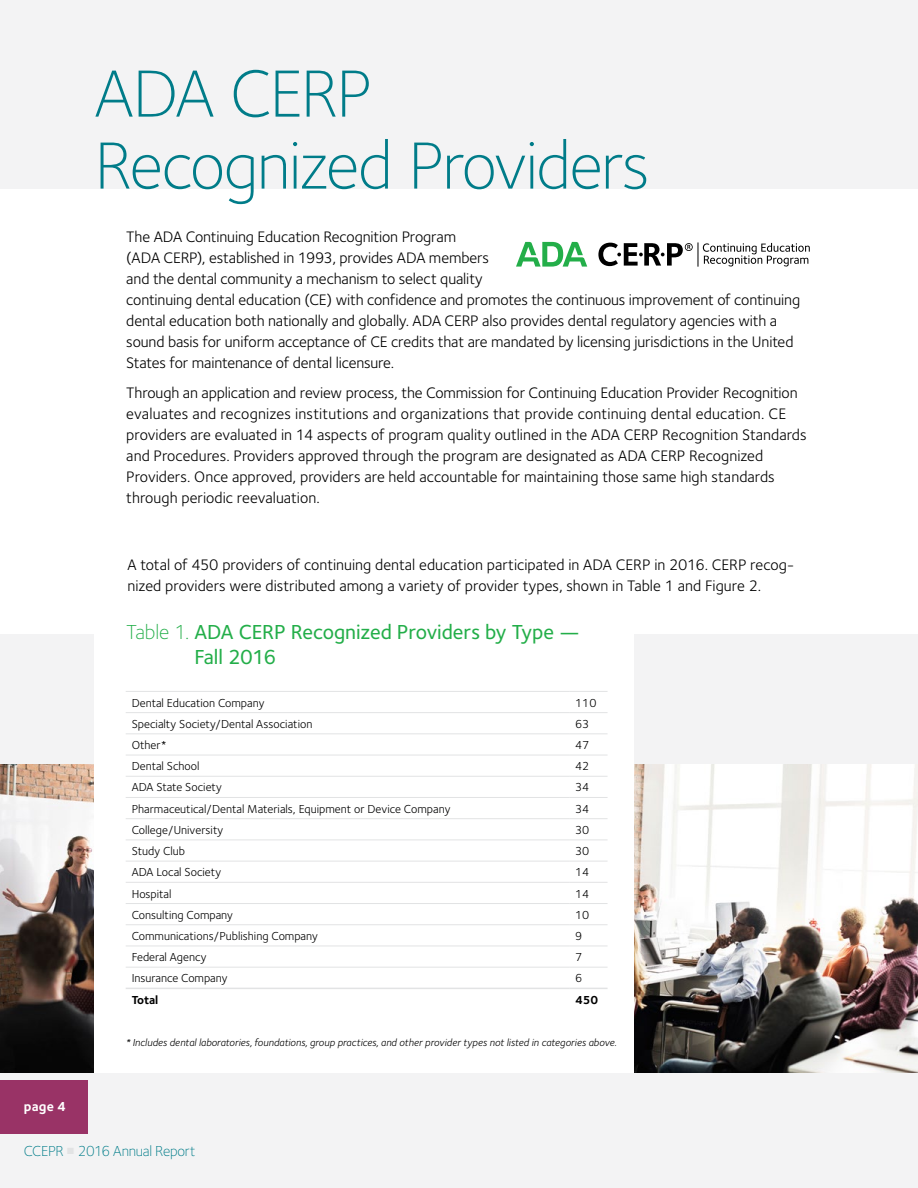
<style>
.page{position:relative;width:918px;height:1188px;background:#fff}
.page>*{position:absolute;margin:0;border:0;box-sizing:border-box;transform-origin:0 0}
.t1{font:300 69px/72px "Foundry Sterling";letter-spacing:-.03em;color:#007c89}
.t2{font:500 21px/25.2px "Foundry Sterling";letter-spacing:-.005em;color:#23ae49}
.t3{font:15.75px/21px "Foundry Sterling";letter-spacing:-.005em;color:#000}
.t4{font:300 15px "Foundry Sterling";letter-spacing:-.02em;color:#007c89}
.t5{font:700 13.5px "Foundry Sterling";color:#fff}
.t6{font:12px "Foundry Sterling";color:#000}
.t7{font:700 12px "Foundry Sterling";color:#000}
.t8{font:italic 10.5px "Foundry Sterling";color:#000}
.s1{font-weight:300}
.s2{color:#e2e3e4}
</style>
<div class="page">
<div style="left:0;top:635px;width:918px;height:553px;background:#f3f3f4"></div>
<img style="left:634px;top:764px;width:284px;height:308px">
<img style="left:0;top:764px;width:94px;height:308px">
<div style="left:94px;top:628px;width:540px;height:444px;background:#fff"></div>
<div style="left:0;top:0;width:918px;height:189px;background:#f3f3f4"></div>
<div style="left:0;top:1080px;width:87px;height:54px;background:#936"></div>
<hr style="left:126px;top:691px;width:443px;height:1px;background:#e2e3e4">
<hr style="left:126px;top:712px;width:443px;height:1px;background:#e2e3e4">
<hr style="left:126px;top:733px;width:443px;height:1px;background:#e2e3e4">
<hr style="left:126px;top:755px;width:443px;height:1px;background:#e2e3e4">
<hr style="left:126px;top:776px;width:443px;height:1px;background:#e2e3e4">
<hr style="left:126px;top:797px;width:443px;height:1px;background:#e2e3e4">
<hr style="left:126px;top:818px;width:443px;height:1px;background:#e2e3e4">
<hr style="left:126px;top:840px;width:443px;height:1px;background:#e2e3e4">
<hr style="left:126px;top:861px;width:443px;height:1px;background:#e2e3e4">
<hr style="left:126px;top:882px;width:443px;height:1px;background:#e2e3e4">
<hr style="left:126px;top:903px;width:443px;height:1px;background:#e2e3e4">
<hr style="left:126px;top:924px;width:443px;height:1px;background:#e2e3e4">
<hr style="left:126px;top:946px;width:443px;height:1px;background:#e2e3e4">
<hr style="left:126px;top:967px;width:443px;height:1px;background:#e2e3e4">
<hr style="left:126px;top:988px;width:443px;height:1px;background:#e2e3e4">
<hr style="left:569px;top:691px;width:39px;height:1px;background:#e2e3e4">
<hr style="left:569px;top:712px;width:39px;height:1px;background:#e2e3e4">
<hr style="left:569px;top:733px;width:39px;height:1px;background:#e2e3e4">
<hr style="left:569px;top:755px;width:39px;height:1px;background:#e2e3e4">
<hr style="left:569px;top:776px;width:39px;height:1px;background:#e2e3e4">
<hr style="left:569px;top:797px;width:39px;height:1px;background:#e2e3e4">
<hr style="left:569px;top:818px;width:39px;height:1px;background:#e2e3e4">
<hr style="left:569px;top:840px;width:39px;height:1px;background:#e2e3e4">
<hr style="left:569px;top:861px;width:39px;height:1px;background:#e2e3e4">
<hr style="left:569px;top:882px;width:39px;height:1px;background:#e2e3e4">
<hr style="left:569px;top:903px;width:39px;height:1px;background:#e2e3e4">
<hr style="left:569px;top:924px;width:39px;height:1px;background:#e2e3e4">
<hr style="left:569px;top:946px;width:39px;height:1px;background:#e2e3e4">
<hr style="left:569px;top:967px;width:39px;height:1px;background:#e2e3e4">
<hr style="left:569px;top:988px;width:39px;height:1px;background:#e2e3e4">
<svg style="left:516px;top:242px;width:71px;height:25px"></svg>
<svg style="left:598px;top:242px;width:212px;height:25px"></svg>
<h1 class="t1" style="left:94px;top:56px;width:557px">ADA CERP<br>Recognized Providers</h1>
<p class="t3" style="left:126px;top:226px;width:675px">The ADA Continuing Education Recognition Program<br>(ADA CERP), established in 1993, provides ADA members<br>and the dental community a mechanism to select quality<br>continuing dental education (CE) with confidence and promotes the continuous improvement of continuing dental education both nationally and globally. ADA CERP also provides dental regulatory agencies with a sound basis for uniform acceptance of CE credits that are mandated by licensing jurisdictions in the United States for maintenance of dental licensure.</p>
<p class="t3" style="left:126px;top:382px;width:682px">Through an application and review process, the Commission for Continuing Education Provider Recognition evaluates and recognizes institutions and organizations that provide continuing dental education. CE providers are evaluated in 14 aspects of program quality outlined in the ADA CERP Recognition Standards and Procedures. Providers approved through the program are designated as ADA CERP Recognized Providers. Once approved, providers are held accountable for maintaining those same high standards through periodic reevaluation.</p>
<p class="t3" style="left:128px;top:553px;width:669px">A total of 450 providers of continuing dental education participated in ADA CERP in 2016. CERP recog&shy;nized providers were distributed among a variety of provider types, shown in Table 1 and Figure 2.</p>
<h2 class="t2" style="left:194px;top:619px;width:387px;text-indent:-68px"><span class="s1">Table 1.</span> ADA CERP Recognized Providers by Type —<br>Fall 2016</h2>
<p class="t6" style="left:132px;top:694px;width:134px">Dental Education Company</p>
<p class="t6" style="left:575px;top:694px;width:23px">110</p>
<p class="t6" style="left:132px;top:715px;width:182px">Specialty Society/Dental Association</p>
<p class="t6" style="left:575px;top:715px;width:16px">63</p>
<p class="t6" style="left:132px;top:737px;width:36px">Other*</p>
<p class="t6" style="left:575px;top:737px;width:16px">47</p>
<p class="t6" style="left:132px;top:758px;width:69px">Dental School</p>
<p class="t6" style="left:575px;top:758px;width:16px">42</p>
<p class="t6" style="left:132px;top:779px;width:92px">ADA State Society</p>
<p class="t6" style="left:575px;top:779px;width:16px">34</p>
<p class="t6" style="left:132px;top:800px;width:320px">Pharmaceutical/Dental Materials, Equipment or Device Company</p>
<p class="t6" style="left:575px;top:800px;width:16px">34</p>
<p class="t6" style="left:132px;top:821px;width:93px">College/University</p>
<p class="t6" style="left:575px;top:821px;width:16px">30</p>
<p class="t6" style="left:132px;top:843px;width:55px">Study Club</p>
<p class="t6" style="left:575px;top:843px;width:16px">30</p>
<p class="t6" style="left:132px;top:864px;width:91px">ADA Local Society</p>
<p class="t6" style="left:575px;top:864px;width:16px">14</p>
<p class="t6" style="left:132px;top:885px;width:41px">Hospital</p>
<p class="t6" style="left:575px;top:885px;width:16px">14</p>
<p class="t6" style="left:132px;top:906px;width:103px">Consulting Company</p>
<p class="t6" style="left:575px;top:906px;width:16px">10</p>
<p class="t6" style="left:132px;top:928px;width:188px">Communications/Publishing Company</p>
<p class="t6" style="left:575px;top:928px;width:9px">9</p>
<p class="t6" style="left:132px;top:949px;width:76px">Federal Agency</p>
<p class="t6" style="left:575px;top:949px;width:9px">7</p>
<p class="t6" style="left:132px;top:970px;width:98px">Insurance Company</p>
<p class="t6" style="left:575px;top:970px;width:9px">6</p>
<p class="t7" style="left:132px;top:991px;width:28px">Total</p>
<p class="t7" style="left:575px;top:991px;width:25px">450</p>
<p class="t8" style="left:126px;top:1035px;width:493px">* Includes dental laboratories, foundations, group practices, and other provider types not listed in categories above.</p>
<p class="t5" style="left:24px;top:1097px;width:43px">page 4</p>
<p class="t4" style="left:24px;top:1140px;width:173px">CCEPR <span class="s2">■</span> 2016 Annual Report</p>
</div>
